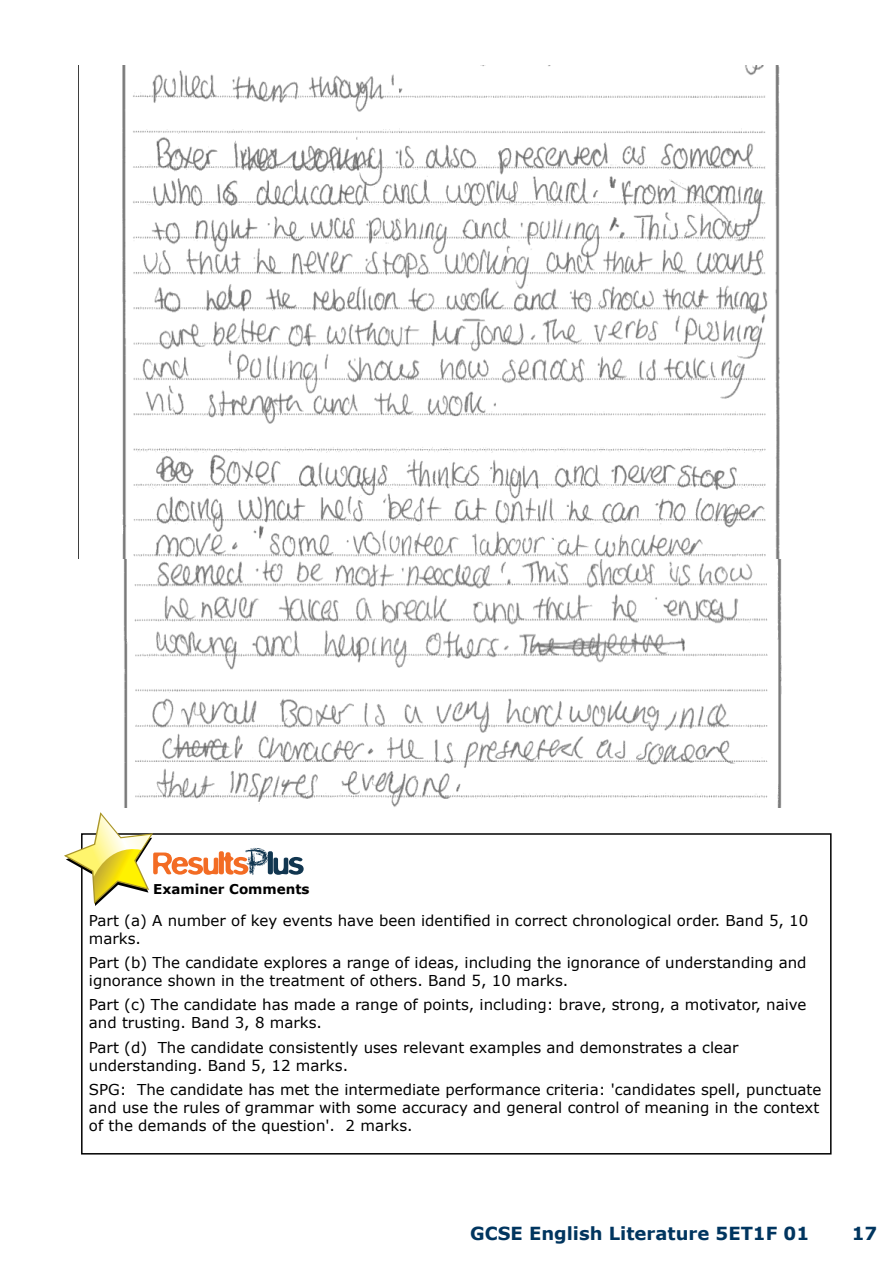
<style>
.page{position:relative;width:893px;height:1263px;background:#fff}
.page>*{position:absolute;margin:0;border:0;box-sizing:border-box;transform-origin:0 0}
.t1{font:700 18px "Verdana";color:#00355f}
.t2{font:15px/18px "Verdana";color:#000}
.t3{font:700 13.5px "Verdana";color:#000}
</style>
<div class="page">
<img style="left:122px;top:66px;width:658px;height:493px">
<img style="left:123px;top:559px;width:659px;height:249px">
<div style="left:81px;top:833px;width:751px;height:321px;border:2px solid #000"></div>
<svg style="left:64px;top:812px;width:240px;height:94px"></svg>
<p class="t3" style="left:153px;top:879px;width:158px">Examiner Comments</p>
<p class="t2" style="left:89px;top:911px;width:721px">Part (a) A number of key events have been identified in correct chronological order. Band 5, 10 marks.</p>
<p class="t2" style="left:89px;top:953px;width:719px">Part (b) The candidate explores a range of ideas, including the ignorance of understanding and ignorance shown in the treatment of others. Band 5, 10 marks.</p>
<p class="t2" style="left:89px;top:996px;width:719px">Part (c) The candidate has made a range of points, including: brave, strong, a motivator, naive and trusting. Band 3, 8 marks.</p>
<p class="t2" style="left:89px;top:1038px;width:651px">Part (d) The candidate consistently uses relevant examples and demonstrates a clear understanding. Band 5, 12 marks.</p>
<p class="t2" style="left:89px;top:1080px;width:734px">SPG: The candidate has met the intermediate performance criteria: 'candidates spell, punctuate and use the rules of grammar with some accuracy and general control of meaning in the context of the demands of the question'. 2 marks.</p>
<p class="t1" style="left:470px;top:1221px;width:340px">GCSE English Literature 5ET1F 01</p>
<p class="t1" style="left:852px;top:1221px;width:27px">17</p>
</div>
